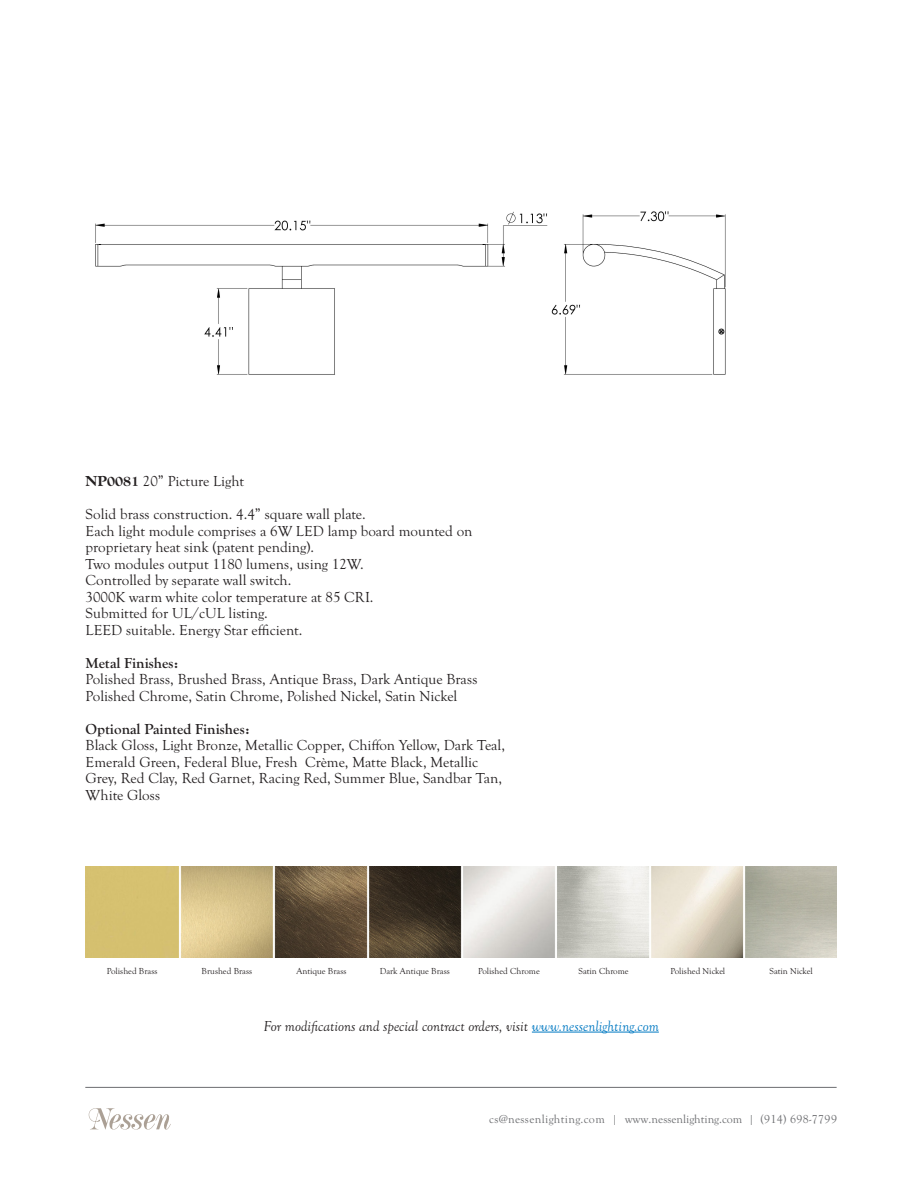
<style>
.page{position:relative;width:918px;height:1188px;background:#fff}
.page>*{position:absolute;margin:0;border:0;box-sizing:border-box;transform-origin:0 0}
.t1{font:15px/16.5px "Goudy Old Sty";color:#231f20}
.t2{font:italic 15px "Goudy Old Sty";color:#231f20}
.t3{font:700 15px "Goudy Old Sty";color:#231f20}
.t4{font:12px "Goudy Old Sty";letter-spacing:.03em;color:#6c6d70}
.t5{font:9px "Goudy Old Sty";color:#231f20}
.s1{font-weight:700;font-stretch:expanded}
.s2{color:#0079c2}
</style>
<div class="page">
<img style="left:95px;top:211px;width:631px;height:164px">
<hr style="left:532px;top:1032px;width:127px;height:1px;background:#0079c2">
<hr style="left:85px;top:1087px;width:752px;height:1px;background:#6c6d70">
<svg style="left:89px;top:1108px;width:82px;height:22px"></svg>
<img style="left:86px;top:867px;width:751px;height:91px">
<p class="t1" style="left:86px;top:473px;width:160px"><span class="s1">NP0081</span> 20” Picture Light</p>
<p class="t1" style="left:86px;top:506px;width:282px">Solid brass construction. 4.4” square wall plate.</p>
<p class="t1" style="left:86px;top:523px;width:388px">Each light module comprises a 6W LED lamp board mounted on proprietary heat sink (patent pending).</p>
<p class="t1" style="left:86px;top:556px;width:280px">Two modules output 1180 lumens, using 12W.</p>
<p class="t1" style="left:86px;top:572px;width:207px">Controlled by separate wall switch.</p>
<p class="t1" style="left:86px;top:589px;width:290px">3000K warm white color temperature at 85 CRI.</p>
<p class="t1" style="left:86px;top:605px;width:184px">Submitted for UL/cUL listing.</p>
<p class="t1" style="left:86px;top:622px;width:219px">LEED suitable. Energy Star efficient.</p>
<p class="t3" style="left:86px;top:654px;width:94px">Metal Finishes:</p>
<p class="t1" style="left:86px;top:671px;width:393px">Polished Brass, Brushed Brass, Antique Brass, Dark Antique Brass<br>Polished Chrome, Satin Chrome, Polished Nickel, Satin Nickel</p>
<p class="t3" style="left:86px;top:720px;width:165px">Optional Painted Finishes:</p>
<p class="t1" style="left:86px;top:737px;width:421px">Black Gloss, Light Bronze, Metallic Copper, Chiffon Yellow, Dark Teal, Emerald Green, Federal Blue, Fresh Crème, Matte Black, Metallic Grey, Red Clay, Red Garnet, Racing Red, Summer Blue, Sandbar Tan, White Gloss</p>
<p class="t5" style="left:107px;top:966px;width:52px">Polished Brass</p>
<p class="t5" style="left:202px;top:966px;width:52px">Brushed Brass</p>
<p class="t5" style="left:297px;top:966px;width:52px">Antique Brass</p>
<p class="t5" style="left:380px;top:966px;width:72px">Dark Antique Brass</p>
<p class="t5" style="left:478px;top:966px;width:63px">Polished Chrome</p>
<p class="t5" style="left:579px;top:966px;width:52px">Satin Chrome</p>
<p class="t5" style="left:671px;top:966px;width:56px">Polished Nickel</p>
<p class="t5" style="left:770px;top:966px;width:45px">Satin Nickel</p>
<p class="t2" style="left:263px;top:1017px;width:397px">For modifications and special contract orders, visit <span class="s2">www.nessenlighting.com</span></p>
<p class="t4" style="left:489px;top:1112px;width:349px">cs@nessenlighting.com | www.nessenlighting.com | (914) 698-7799</p>
</div>
